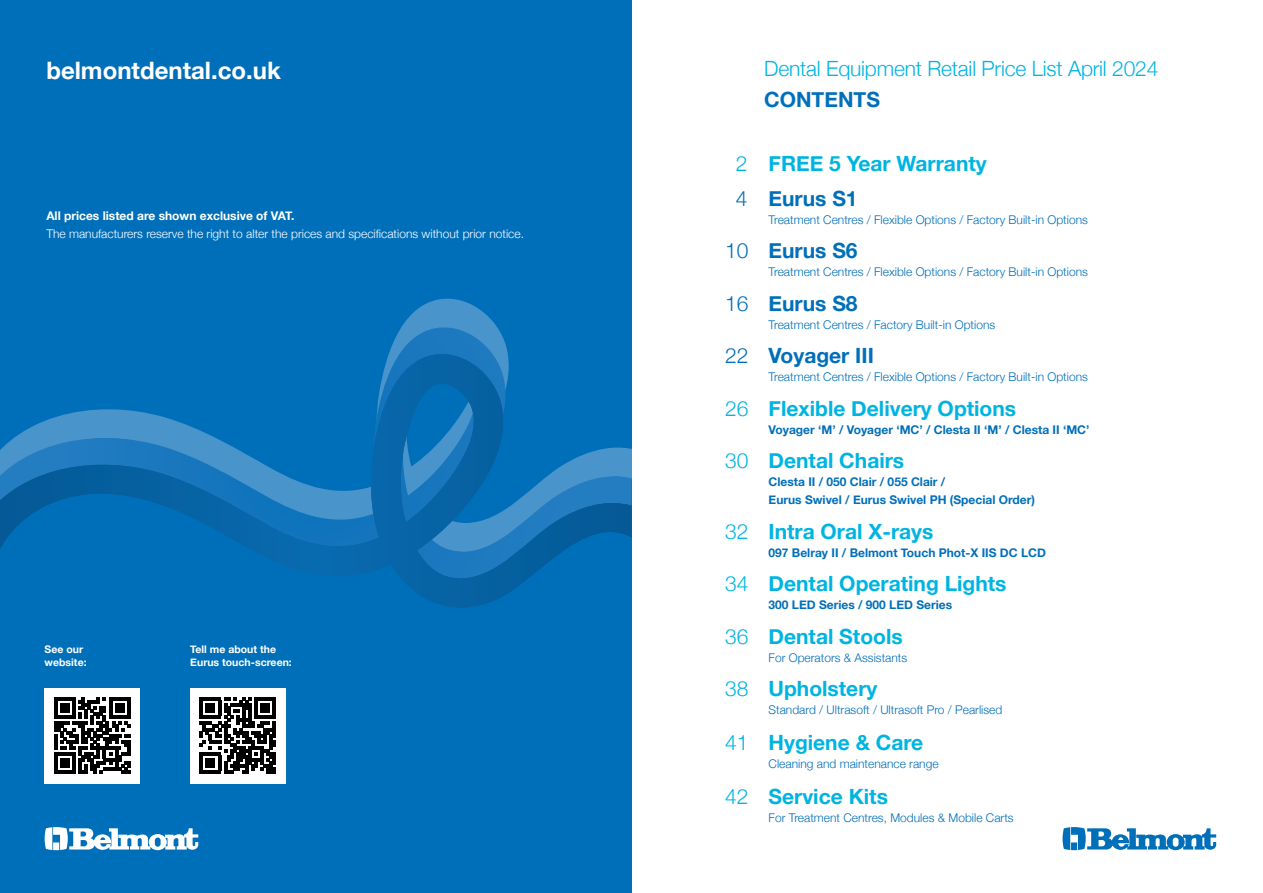
<style>
.page{position:relative;width:1263px;height:893px;background:#fff}
.page>*{position:absolute;margin:0;border:0;box-sizing:border-box;transform-origin:0 0}
.t1{font:700 24px "Helvetica Neue";color:#fff}
.t2{font:700 21px/34.5px "Helvetica Neue";color:#00b4e2}
.t3{font:300 21px "Helvetica Neue";letter-spacing:-.01em;color:#00b4e2}
.t4{font:700 21px "Helvetica Neue";color:#006fba}
.t5{font:300 12px "Helvetica Neue";color:#006fba}
.t6{font:700 12px/18px "Helvetica Neue";color:#006fba}
.t7{font:300 12px "Helvetica Neue";color:#fff}
.t8{font:700 12px "Helvetica Neue";color:#fff}
.t9{font:700 10.5px/12.6px "Helvetica Neue";color:#fff}
.s1{font-weight:300}
.s2{font-weight:300;color:#006fba}
.s3{color:#006fba}
</style>
<div class="page">
<div style="left:0;top:0;width:631px;height:893px;background:#006fba"></div>
<svg style="left:45px;top:827px;width:153px;height:23px"></svg>
<svg style="left:1062px;top:827px;width:154px;height:23px"></svg>
<svg style="left:401px;top:298px;width:96px;height:29px;fill:#4894cb"></svg>
<svg style="left:389px;top:327px;width:119px;height:27px;background:#2a82c2"></svg>
<svg style="left:0;top:354px;width:631px;height:254px"></svg>
<div style="left:45px;top:688px;width:95px;height:95px;background:#fff"></div>
<svg style="left:54px;top:697px;width:76px;height:77px"></svg>
<hr style="left:54px;top:771px;width:21px;height:3px;background:#000001">
<div style="left:60px;top:758px;width:9px;height:10px;background:#000001"></div>
<div style="left:190px;top:688px;width:95px;height:95px;background:#fff"></div>
<svg style="left:200px;top:697px;width:76px;height:77px"></svg>
<hr style="left:200px;top:771px;width:21px;height:3px;background:#000001">
<div style="left:206px;top:758px;width:9px;height:10px;background:#000001"></div>
<h1 class="t1" style="left:46px;top:51px;width:236px">belmontdental.co.uk</h1>
<p class="t8" style="left:46px;top:207px;width:250px">All prices listed are shown exclusive of VAT.</p>
<p class="t7" style="left:46px;top:225px;width:479px">The manufacturers reserve the right to alter the prices and specifications without prior notice.</p>
<p class="t9" style="left:45px;top:644px;width:43px">See our website:</p>
<p class="t9" style="left:190px;top:644px;width:103px">Tell me about the<br>Eurus touch-screen:</p>
<h2 class="t3" style="left:764px;top:51px;width:396px">Dental Equipment Retail Price List April 2024</h2>
<h2 class="t4" style="left:764px;top:83px;width:117px">CONTENTS</h2>
<h2 class="t2" style="left:736px;top:147px;width:252px"><span class="s1">2</span> FREE 5 Year Warranty<br><span class="s2">4</span> <span class="s3">Eurus S1</span></h2>
<p class="t5" style="left:768px;top:210px;width:321px">Treatment Centres / Flexible Options / Factory Built-in Options</p>
<h2 class="t4" style="left:725px;top:234px;width:134px"><span class="s1">10</span> Eurus S6</h2>
<p class="t5" style="left:768px;top:262px;width:321px">Treatment Centres / Flexible Options / Factory Built-in Options</p>
<h2 class="t4" style="left:725px;top:287px;width:134px"><span class="s1">16</span> Eurus S8</h2>
<p class="t5" style="left:768px;top:315px;width:228px">Treatment Centres / Factory Built-in Options</p>
<h2 class="t4" style="left:725px;top:339px;width:150px"><span class="s1">22</span> Voyager III</h2>
<p class="t5" style="left:768px;top:367px;width:321px">Treatment Centres / Flexible Options / Factory Built-in Options</p>
<h2 class="t2" style="left:725px;top:392px;width:293px"><span class="s1">26</span> Flexible Delivery Options</h2>
<p class="t6" style="left:768px;top:421px;width:322px">Voyager ‘M’ / Voyager ‘MC’ / Clesta II ‘M’ / Clesta II ‘MC’</p>
<h2 class="t2" style="left:725px;top:444px;width:181px"><span class="s1">30</span> Dental Chairs</h2>
<p class="t6" style="left:768px;top:473px;width:268px">Clesta II / 050 Clair / 055 Clair /<br>Eurus Swivel / Eurus Swivel PH (Special Order)</p>
<h2 class="t2" style="left:725px;top:515px;width:210px"><span class="s1">32</span> Intra Oral X-rays</h2>
<p class="t6" style="left:768px;top:544px;width:279px">097 Belray II / Belmont Touch Phot-X IIS DC LCD</p>
<h2 class="t2" style="left:725px;top:567px;width:283px"><span class="s1">34</span> Dental Operating Lights</h2>
<p class="t6" style="left:768px;top:596px;width:185px">300 LED Series / 900 LED Series</p>
<h2 class="t2" style="left:725px;top:620px;width:179px"><span class="s1">36</span> Dental Stools</h2>
<p class="t5" style="left:768px;top:648px;width:140px">For Operators &amp; Assistants</p>
<h2 class="t2" style="left:725px;top:672px;width:154px"><span class="s1">38</span> Upholstery</h2>
<p class="t5" style="left:768px;top:700px;width:235px">Standard / Ultrasoft / Ultrasoft Pro / Pearlised</p>
<h2 class="t2" style="left:725px;top:726px;width:200px"><span class="s1">41</span> Hygiene &amp; Care</h2>
<p class="t5" style="left:768px;top:754px;width:172px">Cleaning and maintenance range</p>
<h2 class="t2" style="left:725px;top:780px;width:164px"><span class="s1">42</span> Service Kits</h2>
<p class="t5" style="left:768px;top:808px;width:247px">For Treatment Centres, Modules &amp; Mobile Carts</p>
</div>
